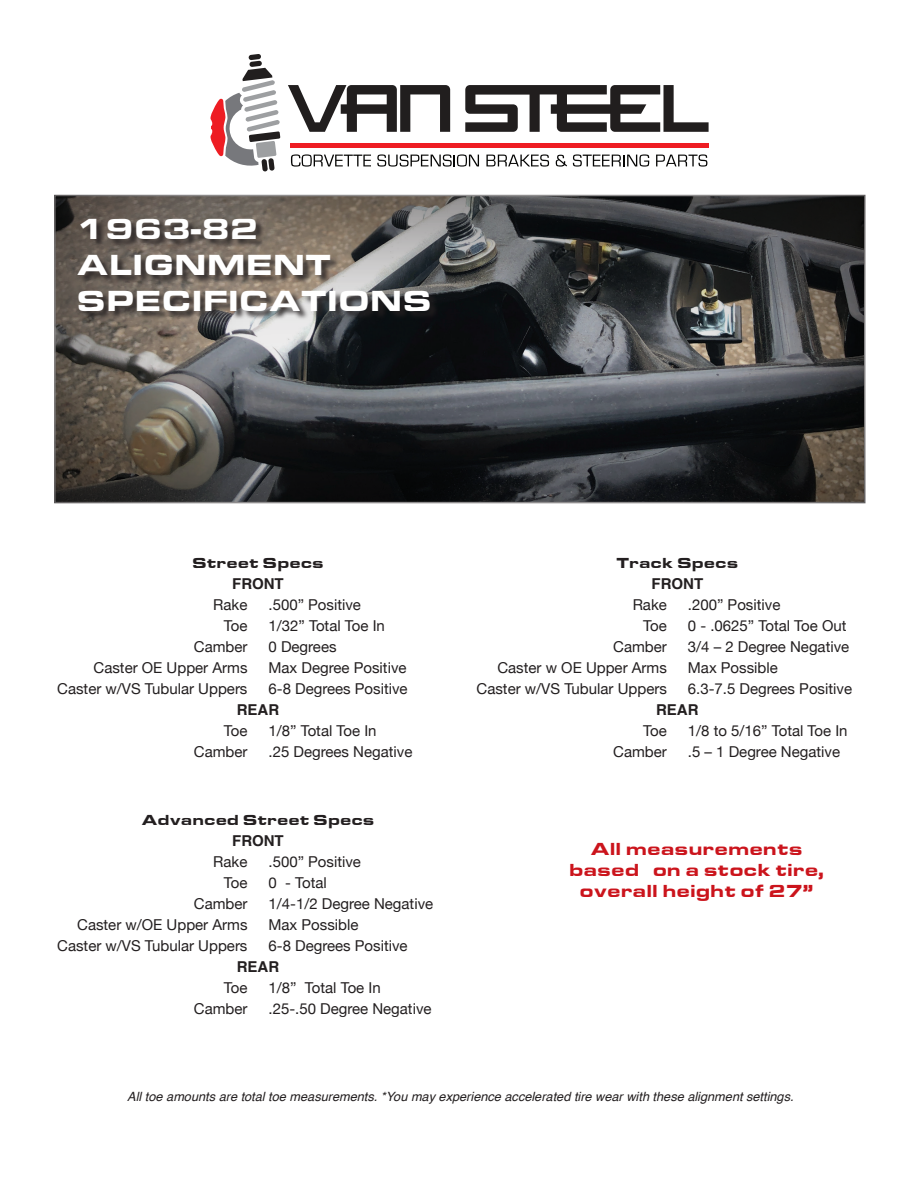
<style>
.page{position:relative;width:918px;height:1188px;background:#fff}
.page>*{position:absolute;margin:0;border:0;box-sizing:border-box;transform-origin:0 0}
.t1{font:900 30px/36px "Eurostile Extended";color:#fff}
.t2{font:900 18px/21px "Eurostile Extended";color:#cb141c;text-align:center}
.t3{font:15px "Helvetica Neue";color:#231f20}
.t4{font:900 15px "Eurostile Extended";color:#231f20}
.t5{font:700 15px "Helvetica";color:#231f20}
.t6{font:italic 12.75px "Helvetica";color:#231f20}
</style>
<div class="page">
<div style="left:54px;top:194px;width:814px;height:311px;background:#231f20;opacity:.86"></div>
<div style="left:78px;top:219px;width:361px;height:101px;background:#231f20;opacity:.8"></div>
<svg style="left:210px;top:54px;width:70px;height:117px"></svg>
<svg style="left:291px;top:154px;width:80px;height:13px"></svg>
<svg style="left:377px;top:154px;width:102px;height:13px"></svg>
<svg style="left:486px;top:154px;width:63px;height:13px"></svg>
<svg style="left:556px;top:155px;width:11px;height:12px"></svg>
<svg style="left:573px;top:154px;width:76px;height:13px"></svg>
<svg style="left:656px;top:154px;width:51px;height:13px"></svg>
<div style="left:290px;top:143px;width:419px;height:5px;background:#ee1d23"></div>
<svg style="left:288px;top:85px;width:162px;height:47px"></svg>
<svg style="left:465px;top:85px;width:244px;height:47px"></svg>
<h1 class="t1" style="left:77px;top:211px;width:357px">1963-82<br>ALIGNMENT<br>SPECIFICATIONS</h1>
<p class="t4" style="left:192px;top:554px;width:133px">Street Specs</p>
<p class="t5" style="left:232px;top:574px;width:53px">FRONT</p>
<p class="t3" style="left:213px;top:594px;width:36px">Rake</p>
<p class="t3" style="left:268px;top:594px;width:94px">.500” Positive</p>
<p class="t3" style="left:224px;top:615px;width:25px">Toe</p>
<p class="t3" style="left:268px;top:615px;width:118px">1/32” Total Toe In</p>
<p class="t3" style="left:194px;top:636px;width:55px">Camber</p>
<p class="t3" style="left:268px;top:636px;width:70px">0 Degrees</p>
<p class="t3" style="left:94px;top:657px;width:155px">Caster OE Upper Arms</p>
<p class="t3" style="left:268px;top:657px;width:140px">Max Degree Positive</p>
<p class="t3" style="left:57px;top:678px;width:192px">Caster w/VS Tubular Uppers</p>
<p class="t3" style="left:268px;top:678px;width:141px">6-8 Degrees Positive</p>
<p class="t5" style="left:237px;top:700px;width:44px">REAR</p>
<p class="t3" style="left:224px;top:720px;width:25px">Toe</p>
<p class="t3" style="left:268px;top:720px;width:110px">1/8” Total Toe In</p>
<p class="t3" style="left:194px;top:741px;width:55px">Camber</p>
<p class="t3" style="left:269px;top:741px;width:145px">.25 Degrees Negative</p>
<p class="t4" style="left:142px;top:811px;width:234px">Advanced Street Specs</p>
<p class="t5" style="left:232px;top:831px;width:53px">FRONT</p>
<p class="t3" style="left:213px;top:850px;width:36px">Rake</p>
<p class="t3" style="left:269px;top:850px;width:94px">.500” Positive</p>
<p class="t3" style="left:224px;top:871px;width:25px">Toe</p>
<p class="t3" style="left:269px;top:871px;width:60px">0 - Total</p>
<p class="t3" style="left:194px;top:892px;width:55px">Camber</p>
<p class="t3" style="left:269px;top:892px;width:166px">1/4-1/2 Degree Negative</p>
<p class="t3" style="left:77px;top:913px;width:172px">Caster w/OE Upper Arms</p>
<p class="t3" style="left:269px;top:913px;width:91px">Max Possible</p>
<p class="t3" style="left:57px;top:934px;width:192px">Caster w/VS Tubular Uppers</p>
<p class="t3" style="left:269px;top:934px;width:141px">6-8 Degrees Positive</p>
<p class="t5" style="left:237px;top:957px;width:44px">REAR</p>
<p class="t3" style="left:224px;top:976px;width:25px">Toe</p>
<p class="t3" style="left:269px;top:976px;width:114px">1/8” Total Toe In</p>
<p class="t3" style="left:194px;top:997px;width:55px">Camber</p>
<p class="t3" style="left:269px;top:997px;width:165px">.25-.50 Degree Negative</p>
<p class="t4" style="left:616px;top:554px;width:123px">Track Specs</p>
<p class="t5" style="left:652px;top:574px;width:53px">FRONT</p>
<p class="t3" style="left:633px;top:594px;width:36px">Rake</p>
<p class="t3" style="left:688px;top:594px;width:94px">.200” Positive</p>
<p class="t3" style="left:643px;top:615px;width:25px">Toe</p>
<p class="t3" style="left:688px;top:615px;width:160px">0 - .0625” Total Toe Out</p>
<p class="t3" style="left:613px;top:636px;width:55px">Camber</p>
<p class="t3" style="left:688px;top:636px;width:163px">3/4 – 2 Degree Negative</p>
<p class="t3" style="left:497px;top:657px;width:171px">Caster w OE Upper Arms</p>
<p class="t3" style="left:688px;top:657px;width:92px">Max Possible</p>
<p class="t3" style="left:477px;top:678px;width:192px">Caster w/VS Tubular Uppers</p>
<p class="t3" style="left:688px;top:678px;width:166px">6.3-7.5 Degrees Positive</p>
<p class="t5" style="left:656px;top:700px;width:44px">REAR</p>
<p class="t3" style="left:643px;top:720px;width:25px">Toe</p>
<p class="t3" style="left:688px;top:720px;width:161px">1/8 to 5/16” Total Toe In</p>
<p class="t3" style="left:613px;top:741px;width:55px">Camber</p>
<p class="t3" style="left:688px;top:741px;width:154px">.5 – 1 Degree Negative</p>
<p class="t2" style="left:569px;top:838px;width:256px">All measurements based on a stock tire, overall height of 27”</p>
<p class="t6" style="left:127px;top:1086px;width:668px">All toe amounts are total toe measurements. *You may experience accelerated tire wear with these alignment settings.</p>
</div>
